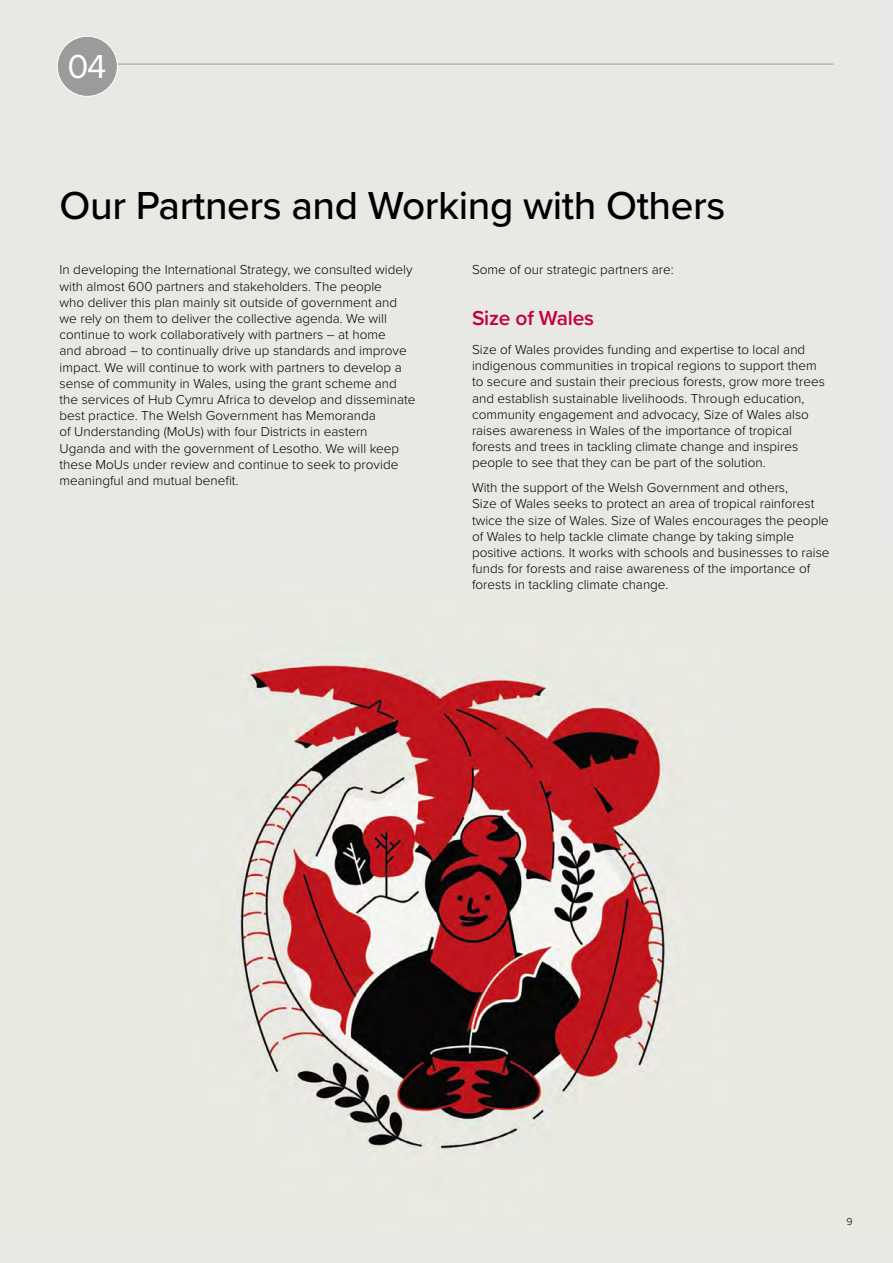
<style>
.page{position:relative;width:893px;height:1263px;background:#fff}
.page>*{position:absolute;margin:0;border:0;box-sizing:border-box;transform-origin:0 0}
.Intro_Big_Black{font:500 40.5px "Proxima Nova";letter-spacing:-.01em;color:#000}
.Intro_Big_Black-2{font:34.5px "Proxima Nova";color:#fff}
.Red_sub_head{font:600 21px "Proxima Nova";letter-spacing:-.01em;color:#c40040}
.VG_Body_Black{font:300 13.5px/16.2px "Proxima Nova";color:#000}
.Intro_Big_Black-3{font:300 10.5px "Proxima Nova";color:#000}
</style>
<div class="page">
<img style="left:1px;top:0;width:892px;height:1263px">
<img style="left:0;top:0;width:1px;height:1263px">
<hr style="left:61px;top:64px;width:772px;height:1px;background:#9c9b9b">
<div style="left:57px;top:36px;width:60px;height:60px;background:#9c9b9b;border-radius:50%"></div>
<div style="left:57px;top:36px;width:61px;height:61px;border:1px solid #fff;border-radius:50%"></div>
<h1 class="Intro_Big_Black-2" style="left:67px;top:41px;width:40px">04</h1>
<h1 class="Intro_Big_Black" style="left:60px;top:175px;width:667px">Our Partners and Working with Others</h1>
<p class="VG_Body_Black" style="left:60px;top:261px;width:357px">In developing the International Strategy, we consulted widely with almost 600 partners and stakeholders. The people<br>who deliver this plan mainly sit outside of government and we rely on them to deliver the collective agenda. We will continue to work collaboratively with partners – at home<br>and abroad – to continually drive up standards and improve impact. We will continue to work with partners to develop a sense of community in Wales, using the grant scheme and the services of Hub Cymru Africa to develop and disseminate best practice. The Welsh Government has Memoranda<br>of Understanding (MoUs) with four Districts in eastern Uganda and with the government of Lesotho. We will keep these MoUs under review and continue to seek to provide meaningful and mutual benefit.</p>
<p class="VG_Body_Black" style="left:472px;top:261px;width:203px">Some of our strategic partners are:</p>
<h2 class="Red_sub_head" style="left:472px;top:302px;width:124px">Size of Wales</h2>
<p class="VG_Body_Black" style="left:472px;top:341px;width:354px">Size of Wales provides funding and expertise to local and indigenous communities in tropical regions to support them to secure and sustain their precious forests, grow more trees and establish sustainable livelihoods. Through education, community engagement and advocacy, Size of Wales also raises awareness in Wales of the importance of tropical forests and trees in tackling climate change and inspires people to see that they can be part of the solution.</p>
<p class="VG_Body_Black" style="left:472px;top:479px;width:359px">With the support of the Welsh Government and others,<br>Size of Wales seeks to protect an area of tropical rainforest twice the size of Wales. Size of Wales encourages the people of Wales to help tackle climate change by taking simple positive actions. It works with schools and businesses to raise funds for forests and raise awareness of the importance of forests in tackling climate change.</p>
<h1 class="Intro_Big_Black-3" style="left:846px;top:1213px;width:8px">9</h1>
</div>
